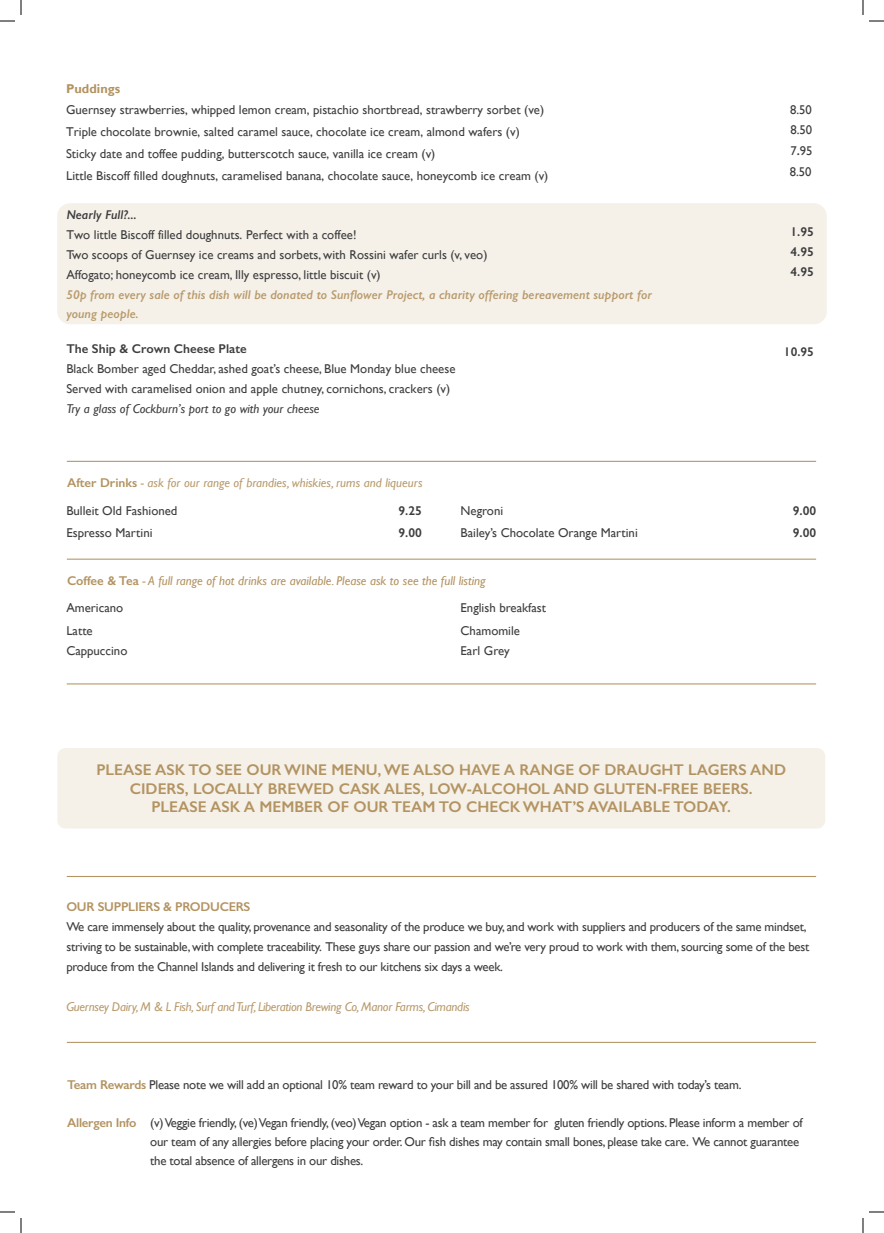
<style>
.page{position:relative;width:884px;height:1233px;background:#fff}
.page>*{position:absolute;margin:0;border:0;box-sizing:border-box;transform-origin:0 0}
.t1{font:600 15.6px/18.7px "Gill Sans";color:#b39361;text-align:center}
.t2{font:12.8px/19.9px "Gill Sans";letter-spacing:-.02em;color:#3e3e3f}
.t3{font:12.8px/22.8px "Gill Sans";color:#3e3e3f}
.t4{font:12.8px/21.8px "Gill Sans";color:#3e3e3f}
.t5{font:italic 600 12.8px/19.9px "Gill Sans";color:#b99b6d}
.t6{font:italic 12.8px/27.5px "Gill Sans";color:#b99b6d}
.t7{font:italic 12.8px "Gill Sans";color:#b39361}
.t8{font:italic 12.8px "Gill Sans";letter-spacing:-.02em;color:#b99b6d}
.t9{font:600 12.8px/19.9px "Gill Sans";color:#3e3e3f;text-align:justify}
.t10{font:italic 12.8px "Gill Sans";color:#3e3e3f}
.t11{font:600 12.8px "Gill Sans";letter-spacing:-.02em;color:#b39361}
.t12{font:italic 600 12.8px "Gill Sans";color:#3e3e3f}
.t13{font:700 12.8px "Gill Sans";color:#b39361}
.t14{font:12.7px/20.3px "Gill Sans";color:#3e3e3f;text-align:justify}
.t15{font:600 12.7px "Gill Sans";color:#3e3e3f}
.s1{font-weight:600}
.s2{font-weight:600;font-style:normal;color:#b39361}
.s3{color:#b39361}
.s4{font-style:normal;color:#3e3e3f}
.s5{font-weight:600;font-style:normal}
.s6{font-weight:600;color:#b39361}
</style>
<div class="page">
<div style="left:57px;top:203px;width:770px;height:121px;background:#f5f1e9;border-radius:13px"></div>
<hr style="left:67px;top:558px;width:749px;height:1px;background:#b39361">
<hr style="left:67px;top:683px;width:749px;height:1px;background:#b39361">
<hr style="left:67px;top:461px;width:749px;height:1px;background:#b39361">
<hr style="left:67px;top:876px;width:749px;height:1px;background:#b39361">
<hr style="left:67px;top:1041px;width:749px;height:2px;background:#b39361">
<div style="left:57px;top:748px;width:768px;height:80px;background:#f5f1e9;border-radius:8px"></div>
<svg style="left:0;top:1211px;width:15px;height:1px"></svg>
<svg style="left:869px;top:1211px;width:15px;height:1px"></svg>
<svg style="left:0;top:0;width:22px;height:22px"></svg>
<svg style="left:20px;top:1218px;width:2px;height:15px"></svg>
<svg style="left:862px;top:0;width:22px;height:22px"></svg>
<svg style="left:862px;top:1218px;width:2px;height:15px"></svg>
<p class="t13" style="left:66px;top:80px;width:56px">Puddings</p>
<p class="t4" style="left:66px;top:99px;width:484px">Guernsey strawberries, whipped lemon cream, pistachio shortbread, strawberry sorbet (ve)<br>Triple chocolate brownie, salted caramel sauce, chocolate ice cream, almond wafers (v)<br>Sticky date and toffee pudding, butterscotch sauce, vanilla ice cream (v)<br>Little Biscoff filled doughnuts, caramelised banana, chocolate sauce, honeycomb ice cream (v)</p>
<p class="t12" style="left:66px;top:207px;width:72px">Nearly Full?...</p>
<p class="t4" style="left:66px;top:224px;width:292px">Two little Biscoff filled doughnuts. Perfect with a coffee!</p>
<p class="t3" style="left:66px;top:245px;width:423px;line-height:19.9px">Two scoops of Guernsey ice creams and sorbets, with Rossini wafer curls (v, veo)<br>Affogato; honeycomb ice cream, Illy espresso, little biscuit (v)</p>
<p class="t5" style="left:66px;top:284px;width:587px">50p from every sale of this dish will be donated to Sunflower Project, a charity offering bereavement support for young people.</p>
<p class="t9" style="left:66px;top:339px;width:182px">The Ship &amp; Crown Cheese Plate</p>
<p class="t3" style="left:66px;top:359px;width:391px;line-height:19.7px">Black Bomber aged Cheddar, ashed goat’s cheese, Blue Monday blue cheese<br>Served with caramelised onion and apple chutney, cornichons, crackers (v)</p>
<p class="t10" style="left:66px;top:401px;width:255px">Try a glass of Cockburn’s port to go with your cheese</p>
<p class="t14" style="left:790px;top:100px;width:24px">8.50<br>8.50<br>7<span class="s1">.</span>95</p>
<p class="t14" style="left:790px;top:162px;width:23px">8.50</p>
<p class="t9" style="left:790px;top:221px;width:25px">1.95<br>4.95<br>4.95</p>
<p class="t15" style="left:784px;top:344px;width:31px">10.95</p>
<p class="t6" style="left:66px;top:469px;width:358px"><span class="s2">After Drinks</span> <span class="s3">-</span> ask for our range of brandies, whiskies, rums and liqueurs<br><span class="s4">Bulleit Old Fashioned</span></p>
<p class="t9" style="left:398px;top:500px;width:25px">9.25</p>
<p class="t3" style="left:66px;top:521px;width:88px">Espresso Martini</p>
<p class="t9" style="left:398px;top:523px;width:25px">9.00</p>
<p class="t3" style="left:461px;top:499px;width:44px">Negroni</p>
<p class="t9" style="left:793px;top:500px;width:25px">9.00</p>
<p class="t3" style="left:461px;top:521px;width:179px">Bailey’s Chocolate Orange Martini</p>
<p class="t9" style="left:793px;top:523px;width:25px">9.00</p>
<p class="t7" style="left:67px;top:573px;width:420px"><span class="s5">Coffee &amp; Tea</span> - A full range of hot drinks are available. Please ask to see the full listing</p>
<p class="t3" style="left:66px;top:596px;width:58px">Americano<br>Latte</p>
<p class="t3" style="left:66px;top:639px;width:63px">Cappuccino</p>
<p class="t3" style="left:461px;top:596px;width:87px">English breakfast<br>Chamomile</p>
<p class="t3" style="left:461px;top:639px;width:51px">Earl Grey</p>
<p class="t1" style="left:96px;top:760px;width:691px">PLEASE ASK TO SEE OUR WINE MENU, WE ALSO HAVE A RANGE OF DRAUGHT LAGERS AND<br>CIDERS, LOCALLY BREWED CASK ALES, LOW-ALCOHOL AND GLUTEN-FREE BEERS.<br>PLEASE ASK A MEMBER OF OUR TEAM TO CHECK WHAT’S AVAILABLE TODAY.</p>
<p class="t11" style="left:66px;top:899px;width:186px">OUR SUPPLIERS &amp; PRODUCERS</p>
<p class="t2" style="left:66px;top:917px;width:744px">We care immensely about the quality, provenance and seasonality of the produce we buy, and work with suppliers and producers of the same mindset, striving to be sustainable, with complete traceability. These guys share our passion and we’re very proud to work with them, sourcing some of the best produce from the Channel Islands and delivering it fresh to our kitchens six days a week.</p>
<p class="t8" style="left:66px;top:999px;width:405px">Guernsey Dairy, M &amp; L Fish, Surf and Turf, Liberation Brewing Co, Manor Farms, Cimandis</p>
<p class="t2" style="left:67px;top:1074px;width:676px"><span class="s6">Team Rewards</span> Please note we will add an optional 10% team reward to your bill and be assured 100% will be shared with today’s team.</p>
<p class="t2" style="left:150px;top:1112px;width:654px;line-height:19px;text-indent:-83px"><span class="s6">Allergen Info</span> (v) Veggie friendly, (ve) Vegan friendly, (veo) Vegan option - ask a team member for gluten friendly options. Please inform a member of our team of any allergies before placing your order. Our fish dishes may contain small bones, please take care. We cannot guarantee the total absence of allergens in our dishes.</p>
</div>
